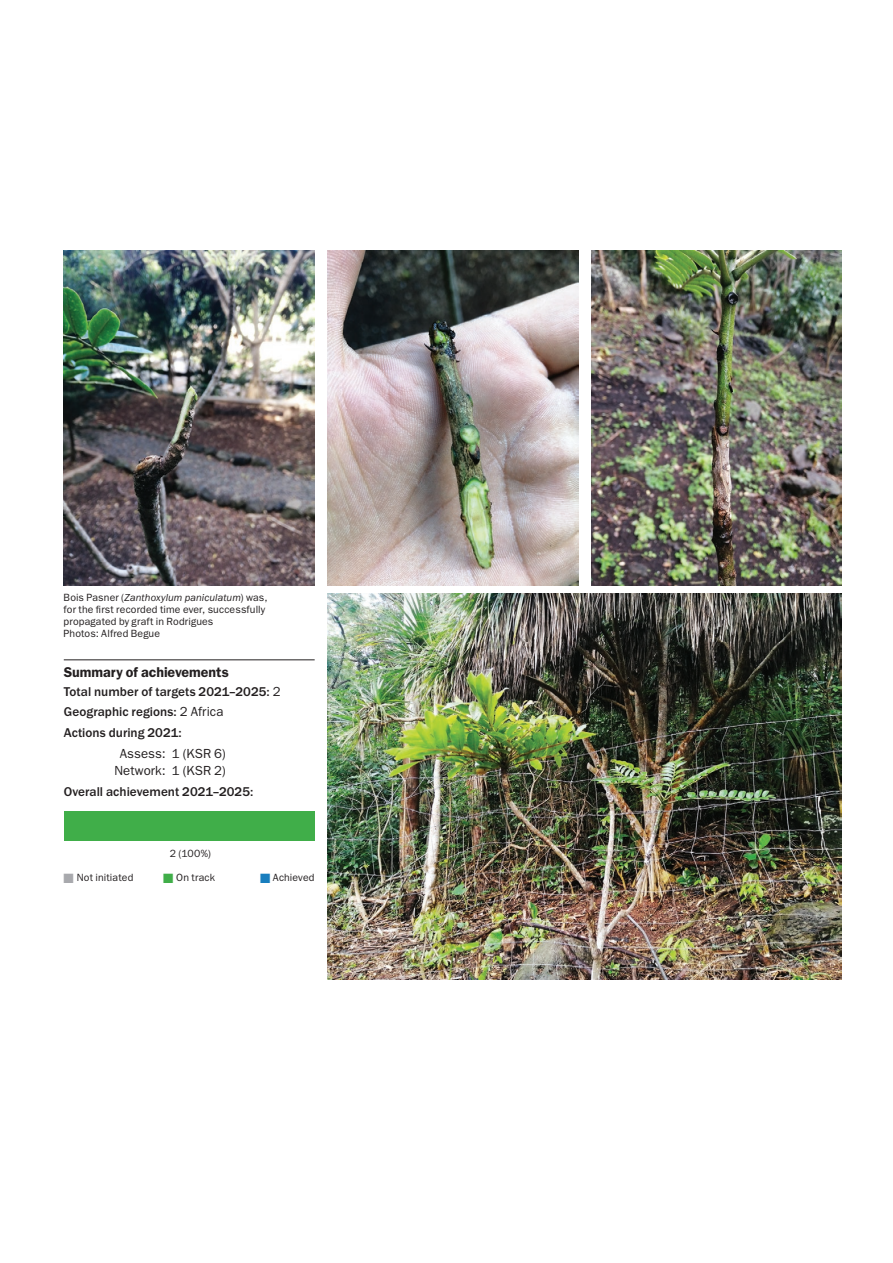
<style>
.page{position:relative;width:893px;height:1263px;background:#fff}
.page>*{position:absolute;margin:0;border:0;box-sizing:border-box;transform-origin:0 0}
.t1{font:600 14.25px "ITC Franklin Gothic Std";color:#231f20}
.t2{font:500 13.2px/20.7px "ITC Franklin Gothic Std";color:#231f20}
.t3{font:13.2px/17.2px "ITC Franklin Gothic Std";letter-spacing:.005em;color:#231f20;text-align:center}
.t4{font:10.5px/12px "ITC Franklin Gothic Std";letter-spacing:.015em;color:#231f20}
.s1{font-style:italic}
.s2{font-weight:400}
.s3{color:#a8a9ad}
.s4{color:#40ae49}
.s5{color:#197ebe}
</style>
<div class="page">
<hr style="left:64px;top:660px;width:251px;height:1px;background:#231f20">
<div style="left:64px;top:811px;width:250px;height:30px;background:#40ae49"></div>
<img style="left:327px;top:594px;width:515px;height:386px">
<img style="left:591px;top:251px;width:251px;height:334px">
<img style="left:64px;top:251px;width:251px;height:334px">
<img style="left:327px;top:251px;width:251px;height:334px">
<p class="t4" style="left:64px;top:591px;width:205px">Bois Pasner (<span class="s1">Zanthoxylum paniculatum</span>) was, for the first recorded time ever, successfully propagated by graft in Rodrigues<br>Photos: Alfred Begue</p>
<h1 class="t1" style="left:64px;top:664px;width:167px">Summary of achievements</h1>
<p class="t2" style="left:64px;top:681px;width:218px">Total number of targets 2021–2025: <span class="s2">2<br></span>Geographic regions: <span class="s2">2 Africa<br></span>Actions during 2021:</p>
<p class="t3" style="left:114px;top:745px;width:113px">Assess: 1 (KSR 6)<br>Network: 1 (KSR 2)</p>
<p class="t2" style="left:64px;top:781px;width:191px">Overall achievement 2021–2025:</p>
<p class="t4" style="left:170px;top:847px;width:43px">2 (100%)</p>
<p class="t4" style="left:64px;top:872px;width:71px"><span class="s3">■</span> Not initiated</p>
<p class="t4" style="left:163px;top:872px;width:53px"><span class="s4">■</span> On track</p>
<p class="t4" style="left:260px;top:872px;width:56px"><span class="s5">■</span> Achieved</p>
</div>
